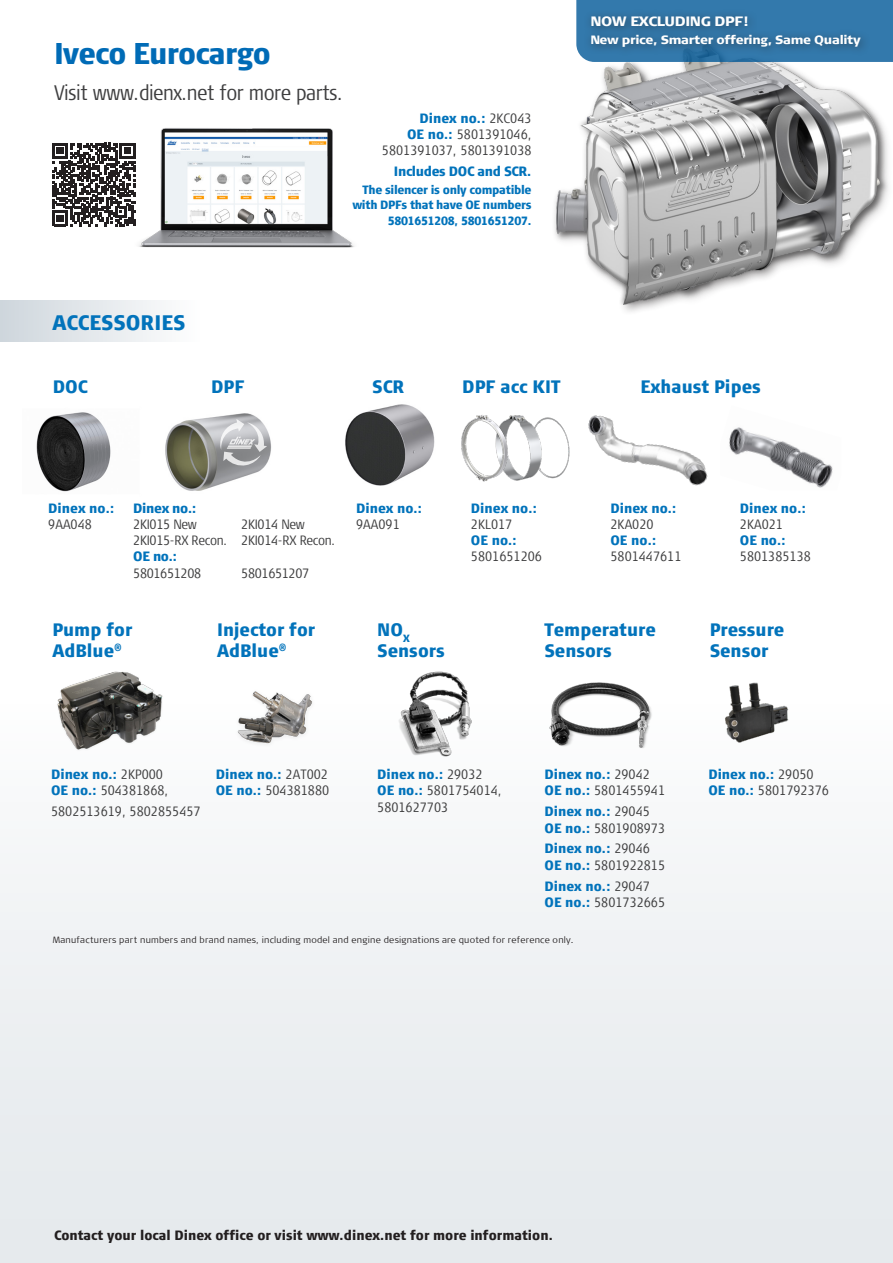
<style>
.page{position:relative;width:893px;height:1263px;background:#fff}
.page>*{position:absolute;margin:0;border:0;box-sizing:border-box;transform-origin:0 0}
.t1{font:900 30px "Signa Cond Column";letter-spacing:-.025em;color:#006bb6}
.t2{font:300 21px "Signa Cond Column";letter-spacing:-.025em;color:#3e3e3f}
.t3{font:900 21px "Signa Cond Column";color:#0273bb}
.t4{font:900 18px/21.6px "Signa Cond Column";color:#0273bb}
.t5{font:900 13.5px/16.5px "Signa Cond Column";color:#0273bb}
.t6{font:300 13.5px/16.2px "Signa Cond Column";color:#3e3e3f}
.t7{font:900 13.5px "Signa Cond Column";color:#231f20}
.t8{font:300 13.5px/16.2px "Signa Cond Column";letter-spacing:-.025em;color:#3e3e3f}
.t9{font:900 13.5px "Signa Cond Column";letter-spacing:-.025em;color:#0273bb}
.t10{font:900 13.5px "Signa Normal";letter-spacing:-.025em;color:#fff}
.t11{font:900 12px/14.4px "Signa Cond Column";letter-spacing:-.025em;color:#0273bb;text-align:right}
.t12{font:900 12px "Signa Normal";letter-spacing:-.025em;color:#fff}
.t13{font:300 9px "Signa Column";letter-spacing:.025em;color:#231f20}
.s1{font-weight:300;color:#3e3e3f}
.s2{font-weight:900;color:#0273bb}
</style>
<div class="page">
<img style="left:554px;top:62px;width:335px;height:243px">
<div style="left:0;top:700px;width:893px;height:563px;background:#eef0f2"></div>
<svg style="left:52px;top:143px;width:70px;height:83px"></svg>
<img style="left:49px;top:671px;width:132px;height:90px">
<img style="left:224px;top:691px;width:108px;height:60px">
<img style="left:710px;top:682px;width:99px;height:66px">
<img style="left:391px;top:671px;width:84px;height:94px">
<img style="left:543px;top:682px;width:115px;height:73px">
<div style="left:0;top:301px;width:200px;height:41px;background:linear-gradient(to right,#ced6dc,#fefefe)"></div>
<img style="left:122px;top:128px;width:233px;height:120px">
<img style="left:345px;top:404px;width:90px;height:82px">
<img style="left:36px;top:412px;width:75px;height:80px">
<img style="left:560px;top:424px;width:10px;height:52px">
<img style="left:517px;top:415px;width:43px;height:66px">
<img style="left:461px;top:415px;width:56px;height:67px">
<img style="left:588px;top:415px;width:120px;height:71px">
<img style="left:729px;top:427px;width:104px;height:61px">
<img style="left:165px;top:413px;width:106px;height:78px">
<svg style="left:218px;top:419px;width:49px;height:51px;background:#b9b9bc"></svg>
<div style="left:576px;top:0;width:317px;height:62px;background:#3379ac"></div>
<div style="left:584px;top:9px;width:287px;height:48px;background:#231f20;opacity:.55"></div>
<p class="t1" style="left:54px;top:35px;width:218px">Iveco Eurocargo</p>
<p class="t2" style="left:54px;top:81px;width:291px">Visit www.dienx.net for more parts.</p>
<p class="t5" style="left:419px;top:110px;width:114px">Dinex no.: <span class="s1">2KC043</span></p>
<p class="t6" style="left:382px;top:126px;width:151px;text-align:right"><span class="s2">OE no.:</span> 5801391046,<br>5801391037, 5801391038</p>
<p class="t9" style="left:394px;top:162px;width:139px">Includes DOC and SCR.</p>
<p class="t11" style="left:352px;top:183px;width:181px">The silencer is only compatible with DPFs that have OE numbers</p>
<p class="t11" style="left:388px;top:213px;width:145px">5801651208, 5801651207.</p>
<p class="t3" style="left:53px;top:309px;width:134px">ACCESSORIES</p>
<p class="t10" style="left:590px;top:13px;width:159px">NOW EXCLUDING DPF!</p>
<p class="t12" style="left:590px;top:32px;width:272px">New price, Smarter offering, Same Quality</p>
<p class="t4" style="left:53px;top:376px;width:36px">DOC</p>
<p class="t4" style="left:372px;top:376px;width:34px">SCR</p>
<p class="t4" style="left:211px;top:376px;width:35px">DPF</p>
<p class="t4" style="left:462px;top:376px;width:100px">DPF acc KIT</p>
<p class="t4" style="left:640px;top:376px;width:122px">Exhaust Pipes</p>
<p class="t5" style="left:48px;top:500px;width:68px">Dinex no.:<br><span class="s1">9AA048</span></p>
<p class="t5" style="left:133px;top:500px;width:65px">Dinex no.:<br><span class="s1">2KI015 New</span></p>
<p class="t8" style="left:133px;top:516px;width:204px;text-indent:108px">2KI014 New<br>2KI015-RX Recon. 2KI014-RX Recon.</p>
<p class="t8" style="left:133px;top:549px;width:69px"><span class="s2">OE no.:<br></span>5801651208</p>
<p class="t8" style="left:241px;top:565px;width:69px">5801651207</p>
<p class="t4" style="left:52px;top:618px;width:81px">Pump for<br>AdBlue<sup>®</sup></p>
<p class="t4" style="left:217px;top:618px;width:99px">Injector for<br>AdBlue<sup>®</sup></p>
<p class="t5" style="left:356px;top:500px;width:68px">Dinex no.:<br><span class="s1">9AA091</span></p>
<p class="t4" style="left:377px;top:618px;width:69px">NO<sub>X<br></sub>Sensors</p>
<p class="t5" style="left:471px;top:500px;width:68px">Dinex no.:<br><span class="s1">2KL017</span></p>
<p class="t6" style="left:471px;top:533px;width:73px"><span class="s2">OE no.:<br></span>5801651206</p>
<p class="t5" style="left:610px;top:500px;width:68px">Dinex no.:<br><span class="s1">2KA020</span></p>
<p class="t6" style="left:610px;top:533px;width:73px"><span class="s2">OE no.:<br></span>5801447611</p>
<p class="t4" style="left:544px;top:618px;width:113px">Temperature<br>Sensors</p>
<p class="t5" style="left:740px;top:500px;width:68px">Dinex no.:<br><span class="s1">2KA021</span></p>
<p class="t6" style="left:740px;top:533px;width:73px"><span class="s2">OE no.:<br></span>5801385138</p>
<p class="t4" style="left:710px;top:618px;width:76px">Pressure</p>
<p class="t4" style="left:710px;top:640px;width:60px">Sensor</p>
<p class="t6" style="left:51px;top:766px;width:119px"><span class="s2">Dinex no.:</span> 2KP000<br><span class="s2">OE no.:</span> 504381868,</p>
<p class="t6" style="left:51px;top:803px;width:151px">5802513619, 5802855457</p>
<p class="t5" style="left:216px;top:766px;width:115px">Dinex no.: <span class="s1">2AT002<br></span>OE no.: <span class="s1">504381880</span></p>
<p class="t6" style="left:377px;top:766px;width:126px"><span class="s2">Dinex no.:</span> 29032<br><span class="s2">OE no.:</span> 5801754014,<br>5801627703</p>
<p class="t5" style="left:544px;top:766px;width:122px">Dinex no.: <span class="s1">29042<br></span>OE no.: <span class="s1">5801455941</span></p>
<p class="t5" style="left:544px;top:803px;width:122px">Dinex no.: <span class="s1">29045<br></span>OE no.: <span class="s1">5801908973</span></p>
<p class="t5" style="left:544px;top:840px;width:122px">Dinex no.: <span class="s1">29046<br></span>OE no.: <span class="s1">5801922815</span></p>
<p class="t5" style="left:544px;top:877px;width:122px">Dinex no.: <span class="s1">29047<br></span>OE no.: <span class="s1">5801732665</span></p>
<p class="t13" style="left:53px;top:934px;width:522px">Manufacturers part numbers and brand names, including model and engine designations are quoted for reference only.</p>
<p class="t5" style="left:708px;top:766px;width:122px">Dinex no.: <span class="s1">29050<br></span>OE no.: <span class="s1">5801792376</span></p>
<p class="t7" style="left:54px;top:1227px;width:500px">Contact your local Dinex office or visit www.dinex.net for more information.</p>
</div>
